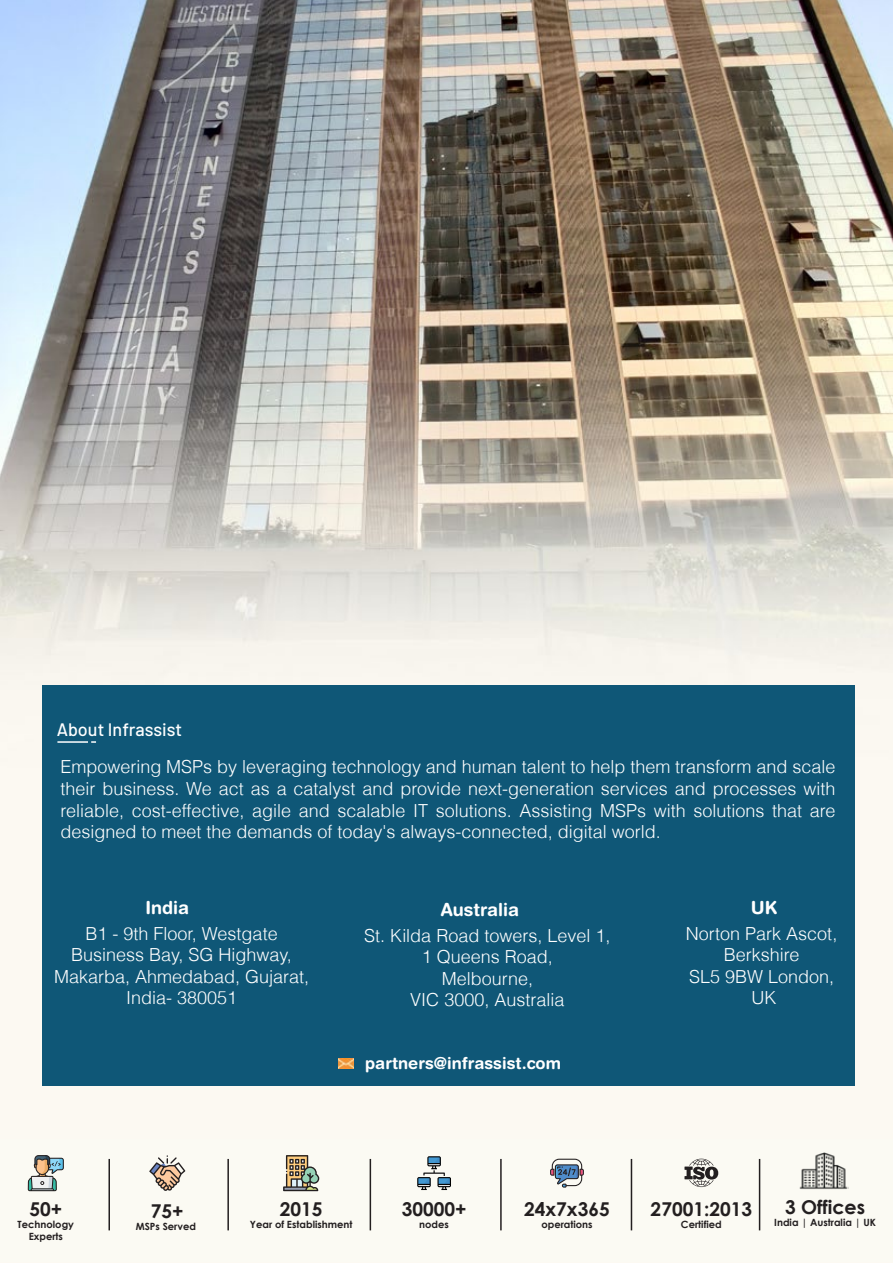
<style>
.page{position:relative;width:893px;height:1263px;background:#fff}
.page>*{position:absolute;margin:0;border:0;box-sizing:border-box;transform-origin:0 0}
.t1{font:700 19.05px "Century Gothic";color:#231f20}
.t2{font:300 18px/21.6px "Helvetica";color:#fff;text-align:center}
.t3{font:700 18px "Helvetica Rounded";color:#fff}
.t4{font:500 18px "Barlow";color:#fff}
.t5{font:700 16.5px "Helvetica Rounded";color:#fff}
.t6{font:700 9.9px/12px "Century Gothic";color:#231f20;text-align:center}
</style>
<div class="page">
<img style="left:0;top:0;width:893px;height:1263px">
<div style="left:42px;top:685px;width:812px;height:401px;background:#0f5777"></div>
<div style="left:1px;top:1139px;width:892px;height:122px;background:#fbfaf3"></div>
<svg style="left:149px;top:1155px;width:36px;height:36px"></svg>
<svg style="left:28px;top:1155px;width:36px;height:36px"></svg>
<svg style="left:283px;top:1155px;width:36px;height:36px"></svg>
<svg style="left:417px;top:1156px;width:34px;height:34px"></svg>
<svg style="left:550px;top:1159px;width:34px;height:28px"></svg>
<hr style="left:108px;top:1159px;width:2px;height:71px;background:#231f20">
<hr style="left:227px;top:1159px;width:2px;height:71px;background:#231f20">
<hr style="left:370px;top:1159px;width:1px;height:71px;background:#231f20">
<hr style="left:500px;top:1159px;width:2px;height:71px;background:#231f20">
<hr style="left:631px;top:1159px;width:1px;height:71px;background:#231f20">
<hr style="left:759px;top:1159px;width:1px;height:71px;background:#231f20">
<svg style="left:684px;top:1159px;width:34px;height:28px"></svg>
<img style="left:799px;top:1152px;width:49px;height:37px">
<img style="left:339px;top:1058px;width:15px;height:11px">
<hr style="left:57px;top:741px;width:31px;height:2px;background:#fff">
<p class="t4" style="left:57px;top:717px;width:127px">About Infrassist</p>
<p class="t2" style="left:60px;top:756px;width:776px;text-align:justify">Empowering MSPs by leveraging technology and human talent to help them transform and scale their business. We act as a catalyst and provide next-generation services and processes with reliable, cost-effective, agile and scalable IT solutions. Assisting MSPs with solutions that are designed to meet the demands of today's always-connected, digital world.</p>
<p class="t3" style="left:145px;top:896px;width:45px">India</p>
<p class="t3" style="left:441px;top:898px;width:80px">Australia</p>
<p class="t3" style="left:751px;top:896px;width:28px">UK</p>
<p class="t2" style="left:54px;top:922px;width:257px">B1 - 9th Floor, Westgate<br>Business Bay, SG Highway,<br>Makarba, Ahmedabad, Gujarat,<br>India- 380051</p>
<p class="t2" style="left:364px;top:924px;width:248px">St. Kilda Road towers, Level 1,<br>1 Queens Road,<br>Melbourne,<br>VIC 3000, Australia</p>
<p class="t2" style="left:686px;top:922px;width:153px">Norton Park Ascot,<br>Berkshire<br>SL5 9BW London,<br>UK</p>
<p class="t1" style="left:29px;top:1194px;width:34px">50+</p>
<p class="t6" style="left:18px;top:1217px;width:58px">Technology<br>Experts</p>
<p class="t1" style="left:151px;top:1196px;width:34px">75+</p>
<p class="t6" style="left:136px;top:1220px;width:62px">MSPs Served</p>
<p class="t5" style="left:365px;top:1053px;width:197px">partners@infrassist.com</p>
<p class="t1" style="left:280px;top:1194px;width:44px">2015</p>
<p class="t6" style="left:250px;top:1217px;width:104px">Year of Establishment</p>
<p class="t1" style="left:402px;top:1194px;width:66px">30000+</p>
<p class="t6" style="left:419px;top:1217px;width:31px">nodes</p>
<p class="t1" style="left:524px;top:1194px;width:87px">24x7x365</p>
<p class="t6" style="left:541px;top:1217px;width:53px">operations</p>
<p class="t1" style="left:651px;top:1194px;width:103px">27001:2013</p>
<p class="t6" style="left:681px;top:1217px;width:42px">Certified</p>
<p class="t1" style="left:785px;top:1193px;width:82px">3 Offices</p>
<p class="t6" style="left:774px;top:1216px;width:103px">India | Australia | UK</p>
</div>
